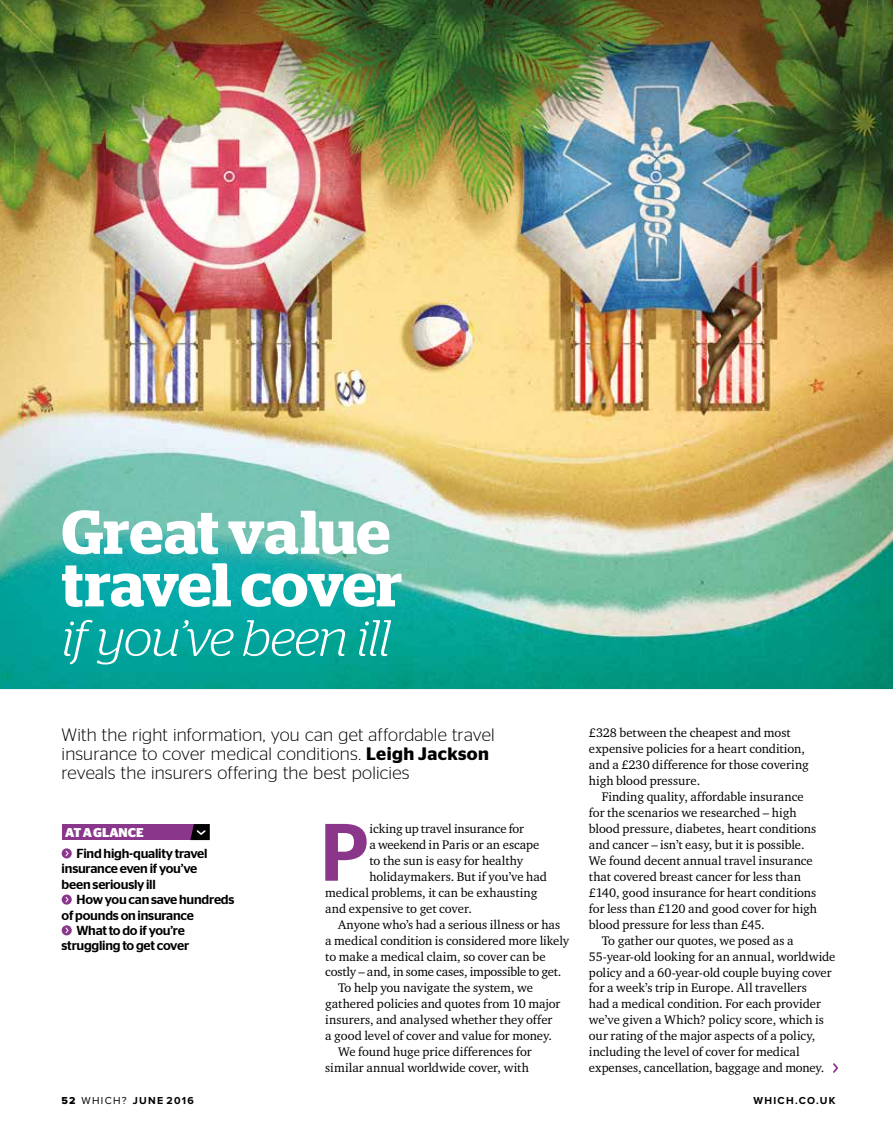
<style>
.page{position:relative;width:893px;height:1136px;background:#fff}
.page>*{position:absolute;margin:0;border:0;box-sizing:border-box;transform-origin:0 0}
.t1{font:500 81.15px "Stag Sans";color:#8a368b}
.t2{font:600 61.5px/52.5px "Stag";letter-spacing:-.01em;color:#fff}
.t3{font:italic 300 51px "Stag";letter-spacing:-.02em;color:#fff}
.t4{font:300 18px/19px "Stag Sans";letter-spacing:.01em;color:#000}
.t5{font:500 13.2px/15.3px "Stag Sans";letter-spacing:-.02em;color:#000}
.t6{font:12.75px/15.9px "Charter ITC Pro";color:#000}
.t7{font:700 12.75px "Stag Sans";letter-spacing:-.005em;color:#fff}
.t8{font:700 10.5px "Proxima Nova";letter-spacing:.125em;color:#000}
.s1{font-weight:600}
.s2{font-weight:800}
.s3{font-weight:400}
</style>
<div class="page">
<img style="left:0;top:0;width:893px;height:688px">
<div style="left:62px;top:824px;width:147px;height:16px;background:#8a368b"></div>
<svg style="left:190px;top:824px;width:19px;height:16px"></svg>
<svg style="left:62px;top:848px;width:10px;height:10px"></svg>
<svg style="left:62px;top:894px;width:10px;height:10px"></svg>
<svg style="left:62px;top:925px;width:10px;height:10px"></svg>
<svg style="left:833px;top:1063px;width:5px;height:9px"></svg>
<h2 class="t2" style="left:62px;top:505px;width:342px">Great value travel cover</h2>
<h3 class="t3" style="left:62px;top:609px;width:331px">if you’ve been ill</h3>
<h3 class="t4" style="left:62px;top:724px;width:435px">With the right information, you can get affordable travel insurance to cover medical conditions. <span class="s1">Leigh Jackson </span>reveals the insurers offering the best policies</h3>
<p class="t7" style="left:65px;top:824px;width:80px">AT A GLANCE</p>
<p class="t5" style="left:62px;top:845px;width:148px;text-indent:15px">Find high-quality travel insurance even if you’ve been seriously ill</p>
<p class="t5" style="left:77px;top:891px;width:160px">How you can save hundreds</p>
<p class="t5" style="left:62px;top:907px;width:134px">of pounds on insurance</p>
<p class="t5" style="left:77px;top:922px;width:110px">What to do if you’re</p>
<p class="t5" style="left:62px;top:938px;width:129px">struggling to get cover</p>
<h1 class="t1" style="left:320px;top:805px;width:50px">P</h1>
<p class="t6" style="left:369px;top:820px;width:156px">icking up travel insurance for</p>
<p class="t6" style="left:369px;top:836px;width:172px">a weekend in Paris or an escape</p>
<p class="t6" style="left:369px;top:852px;width:155px">to the sun is easy for healthy</p>
<p class="t6" style="left:369px;top:868px;width:179px">holidaymakers. But if you’ve had</p>
<p class="t6" style="left:325px;top:884px;width:214px">medical problems, it can be exhausting</p>
<p class="t6" style="left:325px;top:900px;width:148px">and expensive to get cover.</p>
<p class="t6" style="left:338px;top:916px;width:224px">Anyone who’s had a serious illness or has</p>
<p class="t6" style="left:325px;top:931px;width:245px">a medical condition is considered more likely</p>
<p class="t6" style="left:325px;top:947px;width:222px">to make a medical claim, so cover can be</p>
<p class="t6" style="left:325px;top:963px;width:238px">costly – and, in some cases, impossible to get.</p>
<p class="t6" style="left:338px;top:979px;width:197px">To help you navigate the system, we</p>
<p class="t6" style="left:325px;top:995px;width:237px">gathered policies and quotes from 10 major</p>
<p class="t6" style="left:325px;top:1011px;width:229px">insurers, and analysed whether they offer</p>
<p class="t6" style="left:325px;top:1027px;width:228px">a good level of cover and value for money.</p>
<p class="t6" style="left:338px;top:1043px;width:195px">We found huge price differences for</p>
<p class="t6" style="left:325px;top:1059px;width:205px">similar annual worldwide cover, with</p>
<p class="t6" style="left:589px;top:724px;width:221px">£328 between the cheapest and most expensive policies for a heart condition, and a £230 difference for those covering high blood pressure.</p>
<p class="t6" style="left:602px;top:788px;width:203px">Finding quality, affordable insurance</p>
<p class="t6" style="left:589px;top:804px;width:209px">for the scenarios we researched – high</p>
<p class="t6" style="left:589px;top:820px;width:229px">blood pressure, diabetes, heart conditions</p>
<p class="t6" style="left:589px;top:836px;width:217px">and cancer – isn’t easy, but it is possible.</p>
<p class="t6" style="left:589px;top:852px;width:225px">We found decent annual travel insurance</p>
<p class="t6" style="left:589px;top:868px;width:214px">that covered breast cancer for less than</p>
<p class="t6" style="left:589px;top:884px;width:229px">£140, good insurance for heart conditions</p>
<p class="t6" style="left:589px;top:900px;width:230px">for less than £120 and good cover for high</p>
<p class="t6" style="left:589px;top:916px;width:177px">blood pressure for less than £45.</p>
<p class="t6" style="left:602px;top:931px;width:193px">To gather our quotes, we posed as a</p>
<p class="t6" style="left:589px;top:947px;width:248px">55-year-old looking for an annual, worldwide</p>
<p class="t6" style="left:589px;top:963px;width:244px">policy and a 60-year-old couple buying cover</p>
<p class="t6" style="left:589px;top:979px;width:220px">for a week’s trip in Europe. All travellers</p>
<p class="t6" style="left:589px;top:995px;width:233px">had a medical condition. For each provider</p>
<p class="t6" style="left:589px;top:1011px;width:236px">we’ve given a Which? policy score, which is</p>
<p class="t6" style="left:589px;top:1027px;width:228px">our rating of the major aspects of a policy,</p>
<p class="t6" style="left:589px;top:1043px;width:212px">including the level of cover for medical</p>
<p class="t6" style="left:589px;top:1059px;width:237px">expenses, cancellation, baggage and money.</p>
<p class="t8" style="left:62px;top:1095px;width:134px"><span class="s2">52</span> <span class="s3">WHICH?</span> JUNE 2016</p>
<p class="t8" style="left:753px;top:1095px;width:84px">WHICH.CO.UK</p>
</div>
